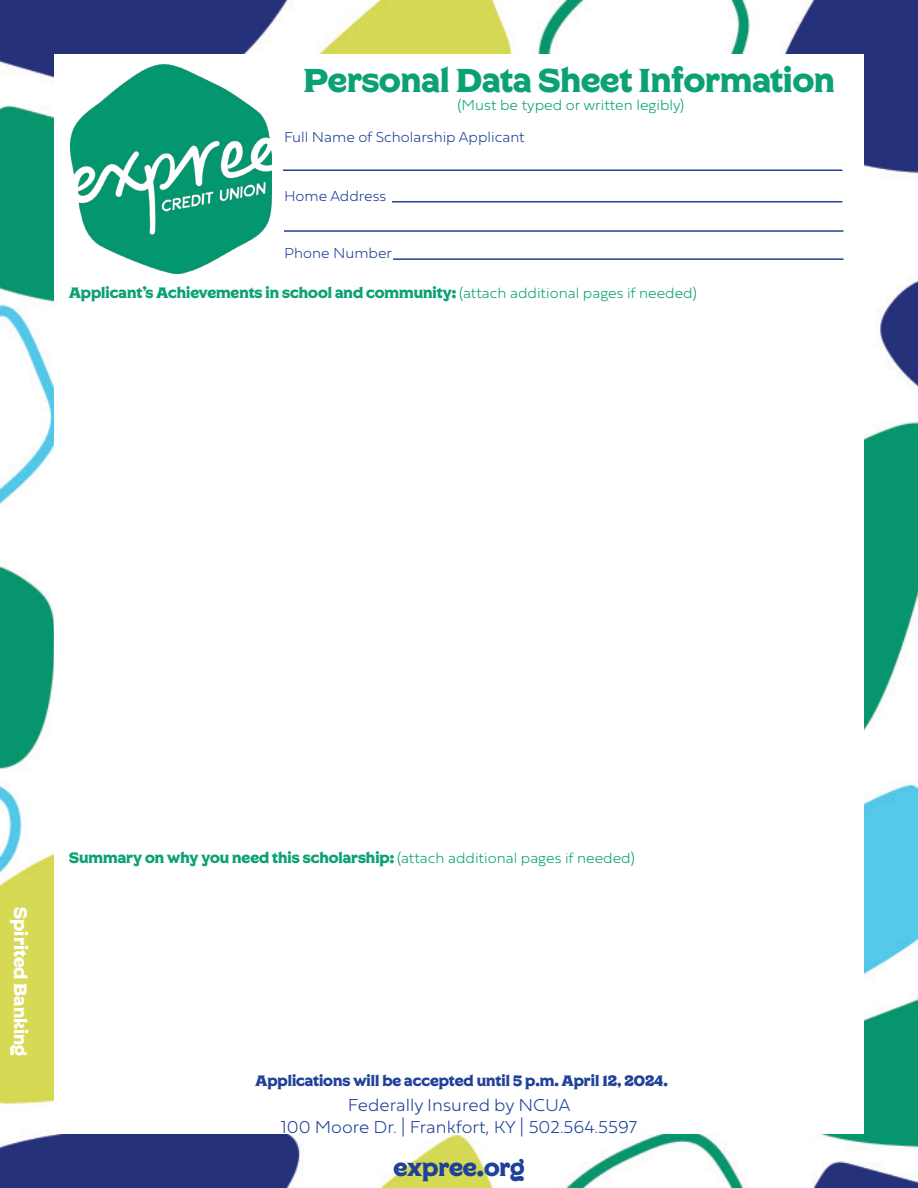
<style>
.page{position:relative;width:918px;height:1188px;background:#fff}
.page>*{position:absolute;margin:0;border:0;box-sizing:border-box;transform-origin:0 0}
.t1{font:33px "Regina Black Solid";color:#0ba175}
.t2{font:24px "Regina Black Solid";color:#20419a}
.t3{font:100 18px "Fieldwork Hum";color:#20419a}
.t4{font:18px "Regina Black Solid";color:#fff}
.t5{font:15px "Regina Black Solid";color:#0ba175}
.t6{font:100 15px "Fieldwork Hum";color:#20419a}
.t7{font:15px "Regina Black Solid";color:#20419a}
.t8{font:100 15px "Fieldwork Hum";color:#0ba175}
.s1{font-family:"Fieldwork Hum";font-weight:100}
</style>
<div class="page">
<img style="left:0;top:0;width:918px;height:1188px">
<div style="left:54px;top:54px;width:810px;height:1080px;background:#fff"></div>
<img style="left:70px;top:65px;width:201px;height:208px">
<hr style="left:283px;top:169px;width:559px;height:2px;background:#20419a">
<hr style="left:284px;top:230px;width:559px;height:2px;background:#20419a">
<hr style="left:392px;top:201px;width:450px;height:1px;background:#20419a">
<hr style="left:393px;top:258px;width:450px;height:2px;background:#20419a">
<p class="t1" style="left:303px;top:61px;width:533px">Personal Data Sheet Information</p>
<p class="t8" style="left:458px;top:93px;width:228px">(Must be typed or written legibly)</p>
<p class="t6" style="left:284px;top:125px;width:242px">Full Name of Scholarship Applicant</p>
<p class="t6" style="left:284px;top:184px;width:104px">Home Address</p>
<p class="t6" style="left:284px;top:241px;width:110px">Phone Number</p>
<p class="t5" style="left:69px;top:284px;width:629px">Applicant’s Achievements in school and community: <span class="s1">(attach additional pages if needed)</span></p>
<p class="t4" style="left:31px;top:907px;width:150px;rotate:90deg">Spirited Banking</p>
<p class="t5" style="left:69px;top:849px;width:567px">Summary on why you need this scholarship: <span class="s1">(attach additional pages if needed)</span></p>
<p class="t7" style="left:256px;top:1072px;width:414px">Applications will be accepted until 5 p.m. April 12, 2024.</p>
<p class="t3" style="left:348px;top:1091px;width:224px">Federally Insured by NCUA</p>
<p class="t3" style="left:281px;top:1113px;width:358px">100 Moore Dr. | Frankfort, KY | 502.564.5597</p>
<p class="t2" style="left:393px;top:1154px;width:133px">expree.org</p>
</div>
